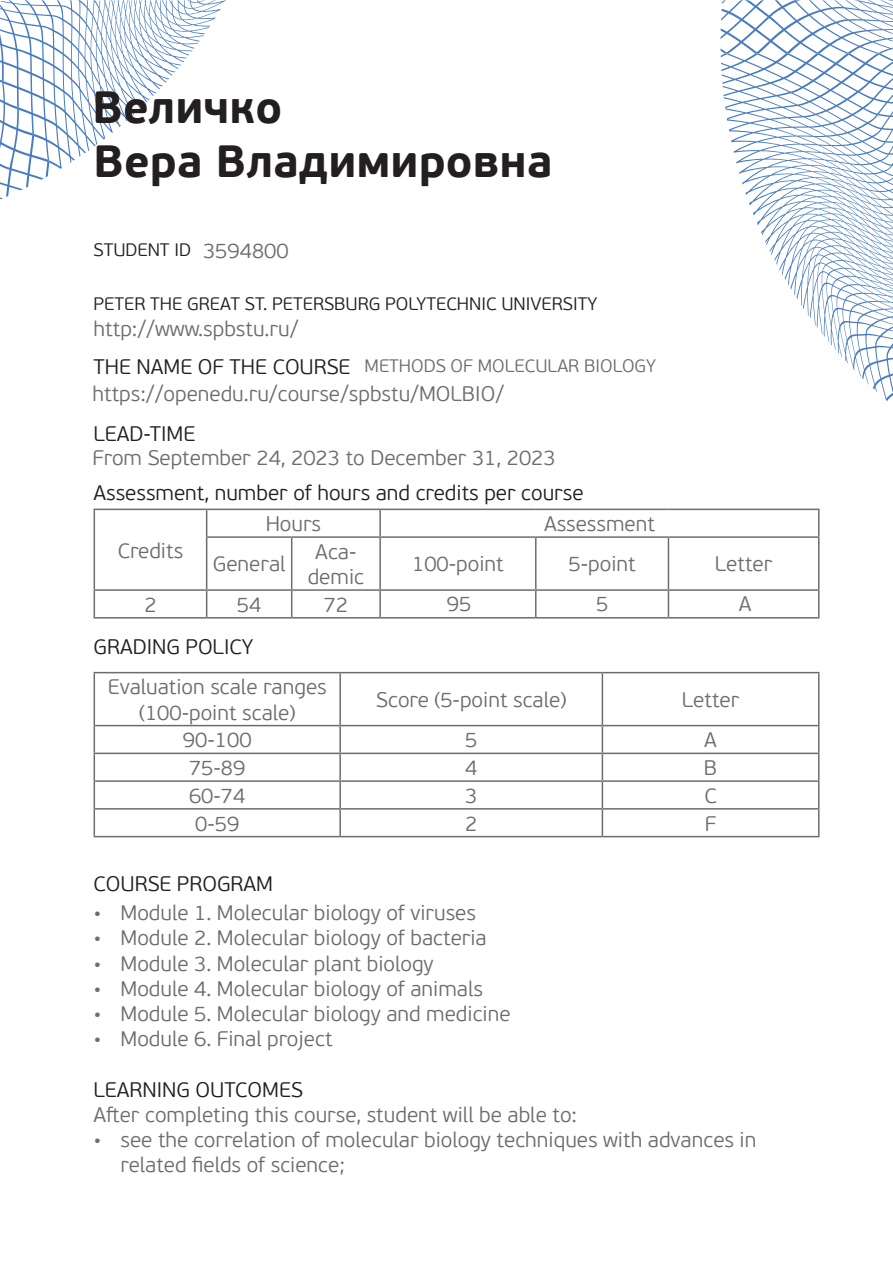
<style>
.page{position:relative;width:893px;height:1263px;background:#fff}
.page>*{position:absolute;margin:0;border:0;box-sizing:border-box;transform-origin:0 0}
.t1{font:700 45px "PF Beau Sans Pro";color:#231f20}
.t2{font:300 21px/25.2px "PF Beau Sans Pro";color:#6c6d70;text-align:center}
.t3{font:300 21px "PF Beau Sans Pro";color:#231f20}
.t4{font:300 18px "PF Beau Sans Pro";color:#231f20}
.t5{font:300 18px "PF Beau Sans Pro";color:#6c6d70}
</style>
<div class="page">
<svg style="left:720px;top:0;width:173px;height:54px"></svg>
<svg style="left:720px;top:54px;width:173px;height:348px"></svg>
<svg style="left:0;top:0;width:226px;height:199px"></svg>
<hr style="left:94px;top:509px;width:113px;height:1px;background:#6c6d70">
<svg style="left:94px;top:510px;width:1px;height:27px"></svg>
<hr style="left:207px;top:509px;width:85px;height:1px;background:#6c6d70">
<svg style="left:206px;top:510px;width:1px;height:26px"></svg>
<hr style="left:292px;top:509px;width:88px;height:1px;background:#6c6d70">
<hr style="left:380px;top:509px;width:156px;height:1px;background:#6c6d70">
<hr style="left:379px;top:510px;width:2px;height:26px;background:#6c6d70">
<hr style="left:536px;top:509px;width:132px;height:1px;background:#6c6d70">
<hr style="left:668px;top:509px;width:151px;height:1px;background:#6c6d70">
<svg style="left:818px;top:510px;width:1px;height:26px"></svg>
<hr style="left:94px;top:537px;width:1px;height:52px;background:#6c6d70">
<hr style="left:206px;top:536px;width:86px;height:2px;background:#6c6d70">
<hr style="left:206px;top:538px;width:1px;height:51px;background:#6c6d70">
<hr style="left:292px;top:536px;width:88px;height:2px;background:#6c6d70">
<hr style="left:291px;top:538px;width:1px;height:51px;background:#6c6d70">
<hr style="left:380px;top:536px;width:156px;height:2px;background:#6c6d70">
<hr style="left:379px;top:538px;width:2px;height:51px;background:#6c6d70">
<hr style="left:536px;top:536px;width:132px;height:2px;background:#6c6d70">
<hr style="left:535px;top:538px;width:1px;height:51px;background:#6c6d70">
<hr style="left:668px;top:536px;width:151px;height:2px;background:#6c6d70">
<hr style="left:668px;top:538px;width:1px;height:51px;background:#6c6d70">
<hr style="left:818px;top:538px;width:1px;height:51px;background:#6c6d70">
<hr style="left:94px;top:589px;width:113px;height:2px;background:#6c6d70">
<svg style="left:94px;top:591px;width:1px;height:26px"></svg>
<hr style="left:207px;top:589px;width:85px;height:2px;background:#6c6d70">
<svg style="left:206px;top:591px;width:1px;height:26px"></svg>
<hr style="left:292px;top:589px;width:88px;height:2px;background:#6c6d70">
<svg style="left:291px;top:591px;width:1px;height:26px"></svg>
<hr style="left:380px;top:589px;width:156px;height:2px;background:#6c6d70">
<hr style="left:379px;top:591px;width:2px;height:26px;background:#6c6d70">
<hr style="left:536px;top:589px;width:132px;height:2px;background:#6c6d70">
<svg style="left:535px;top:591px;width:1px;height:26px"></svg>
<hr style="left:668px;top:589px;width:151px;height:2px;background:#6c6d70">
<svg style="left:668px;top:591px;width:1px;height:26px"></svg>
<svg style="left:818px;top:591px;width:1px;height:26px"></svg>
<hr style="left:94px;top:617px;width:113px;height:1px;background:#6c6d70">
<hr style="left:207px;top:617px;width:85px;height:1px;background:#6c6d70">
<hr style="left:292px;top:617px;width:88px;height:1px;background:#6c6d70">
<hr style="left:380px;top:617px;width:156px;height:1px;background:#6c6d70">
<hr style="left:536px;top:617px;width:132px;height:1px;background:#6c6d70">
<hr style="left:668px;top:617px;width:151px;height:1px;background:#6c6d70">
<hr style="left:94px;top:672px;width:246px;height:1px;background:#6c6d70">
<hr style="left:94px;top:673px;width:1px;height:52px;background:#6c6d70">
<hr style="left:340px;top:672px;width:262px;height:1px;background:#6c6d70">
<hr style="left:339px;top:673px;width:2px;height:52px;background:#6c6d70">
<hr style="left:602px;top:672px;width:217px;height:1px;background:#6c6d70">
<hr style="left:602px;top:673px;width:1px;height:52px;background:#6c6d70">
<hr style="left:818px;top:673px;width:1px;height:52px;background:#6c6d70">
<hr style="left:94px;top:725px;width:246px;height:1px;background:#6c6d70">
<hr style="left:340px;top:725px;width:262px;height:1px;background:#6c6d70">
<hr style="left:339px;top:726px;width:2px;height:27px;background:#6c6d70">
<hr style="left:602px;top:725px;width:217px;height:1px;background:#6c6d70">
<hr style="left:94px;top:753px;width:246px;height:1px;background:#6c6d70">
<hr style="left:340px;top:753px;width:262px;height:1px;background:#6c6d70">
<hr style="left:339px;top:754px;width:2px;height:26px;background:#6c6d70">
<hr style="left:602px;top:753px;width:217px;height:1px;background:#6c6d70">
<hr style="left:94px;top:780px;width:246px;height:2px;background:#6c6d70">
<hr style="left:340px;top:780px;width:262px;height:2px;background:#6c6d70">
<hr style="left:339px;top:782px;width:2px;height:26px;background:#6c6d70">
<hr style="left:602px;top:780px;width:217px;height:2px;background:#6c6d70">
<hr style="left:94px;top:808px;width:246px;height:2px;background:#6c6d70">
<svg style="left:94px;top:726px;width:1px;height:110px"></svg>
<hr style="left:340px;top:808px;width:262px;height:2px;background:#6c6d70">
<hr style="left:339px;top:810px;width:2px;height:26px;background:#6c6d70">
<hr style="left:602px;top:808px;width:217px;height:2px;background:#6c6d70">
<svg style="left:602px;top:726px;width:1px;height:110px"></svg>
<svg style="left:818px;top:726px;width:1px;height:110px"></svg>
<hr style="left:94px;top:836px;width:246px;height:1px;background:#6c6d70">
<hr style="left:340px;top:836px;width:262px;height:1px;background:#6c6d70">
<hr style="left:602px;top:836px;width:217px;height:1px;background:#6c6d70">
<h1 class="t1" style="left:92px;top:80px;width:191px">Величко</h1>
<h1 class="t1" style="left:94px;top:133px;width:461px">Вера Владимировна</h1>
<p class="t4" style="left:94px;top:239px;width:99px">STUDENT ID</p>
<p class="t2" style="left:203px;top:238px;width:87px">3594800</p>
<p class="t4" style="left:94px;top:294px;width:505px">PETER THE GREAT ST. PETERSBURG POLYTECHNIC UNIVERSITY</p>
<p class="t2" style="left:94px;top:316px;width:206px">http://www.spbstu.ru/</p>
<p class="t3" style="left:94px;top:355px;width:258px">THE NAME OF THE COURSE</p>
<p class="t5" style="left:365px;top:356px;width:293px">METHODS OF MOLECULAR BIOLOGY</p>
<p class="t2" style="left:92px;top:381px;width:413px">https://openedu.ru/course/spbstu/MOLBIO/</p>
<p class="t3" style="left:94px;top:422px;width:103px">LEAD-TIME</p>
<p class="t2" style="left:92px;top:446px;width:465px">From September 24, 2023 to December 31, 2023</p>
<p class="t3" style="left:94px;top:481px;width:491px">Assessment, number of hours and credits per course</p>
<p class="t2" style="left:118px;top:538px;width:67px">Сredits</p>
<p class="t2" style="left:266px;top:512px;width:57px">Hours</p>
<p class="t2" style="left:544px;top:512px;width:112px">Assessment</p>
<p class="t2" style="left:213px;top:552px;width:74px">General</p>
<p class="t2" style="left:308px;top:539px;width:58px">Aca&shy;demic</p>
<p class="t2" style="left:412px;top:552px;width:93px">100-point</p>
<p class="t2" style="left:568px;top:552px;width:69px">5-point</p>
<p class="t2" style="left:715px;top:552px;width:59px">Letter</p>
<p class="t2" style="left:144px;top:592px;width:14px">2</p>
<p class="t2" style="left:237px;top:592px;width:26px">54</p>
<p class="t2" style="left:324px;top:592px;width:26px">72</p>
<p class="t3" style="left:94px;top:635px;width:161px">GRADING POLICY</p>
<p class="t2" style="left:108px;top:675px;width:220px">Evaluation scale ranges (100-point scale)</p>
<p class="t2" style="left:447px;top:591px;width:26px">95</p>
<p class="t2" style="left:596px;top:591px;width:14px">5</p>
<p class="t2" style="left:739px;top:591px;width:14px">A</p>
<p class="t2" style="left:376px;top:687px;width:192px">Score (5-point scale)</p>
<p class="t2" style="left:682px;top:687px;width:59px">Letter</p>
<p class="t2" style="left:183px;top:728px;width:70px">90-100</p>
<p class="t2" style="left:465px;top:728px;width:14px">5</p>
<p class="t2" style="left:704px;top:728px;width:14px">A</p>
<p class="t2" style="left:189px;top:756px;width:58px">75-89</p>
<p class="t2" style="left:465px;top:756px;width:14px">4</p>
<p class="t2" style="left:704px;top:756px;width:15px">B</p>
<p class="t2" style="left:189px;top:783px;width:58px">60-74</p>
<p class="t2" style="left:465px;top:783px;width:14px">3</p>
<p class="t2" style="left:704px;top:783px;width:14px">C</p>
<p class="t2" style="left:195px;top:811px;width:46px">0-59</p>
<p class="t2" style="left:465px;top:811px;width:14px">2</p>
<p class="t2" style="left:705px;top:811px;width:13px">F</p>
<p class="t3" style="left:94px;top:871px;width:181px">COURSE PROGRAM</p>
<p class="t2" style="left:94px;top:901px;width:384px">• Module 1. Molecular biology of viruses</p>
<p class="t2" style="left:94px;top:926px;width:395px">• Module 2. Molecular biology of bacteria</p>
<p class="t2" style="left:94px;top:951px;width:342px">• Module 3. Molecular plant biology</p>
<p class="t2" style="left:94px;top:976px;width:391px">• Module 4. Molecular biology of animals</p>
<p class="t2" style="left:94px;top:1001px;width:419px">• Module 5. Molecular biology and medicine</p>
<p class="t2" style="left:94px;top:1027px;width:241px">• Module 6. Final project</p>
<p class="t3" style="left:94px;top:1077px;width:211px">LEARNING OUTCOMES</p>
<p class="t2" style="left:94px;top:1102px;width:485px">After completing this course, student will be able to:</p>
<p class="t2" style="left:121px;top:1127px;width:637px;text-align:left;text-indent:-27px">• see the correlation of molecular biology techniques with advances in related fields of science;</p>
</div>
